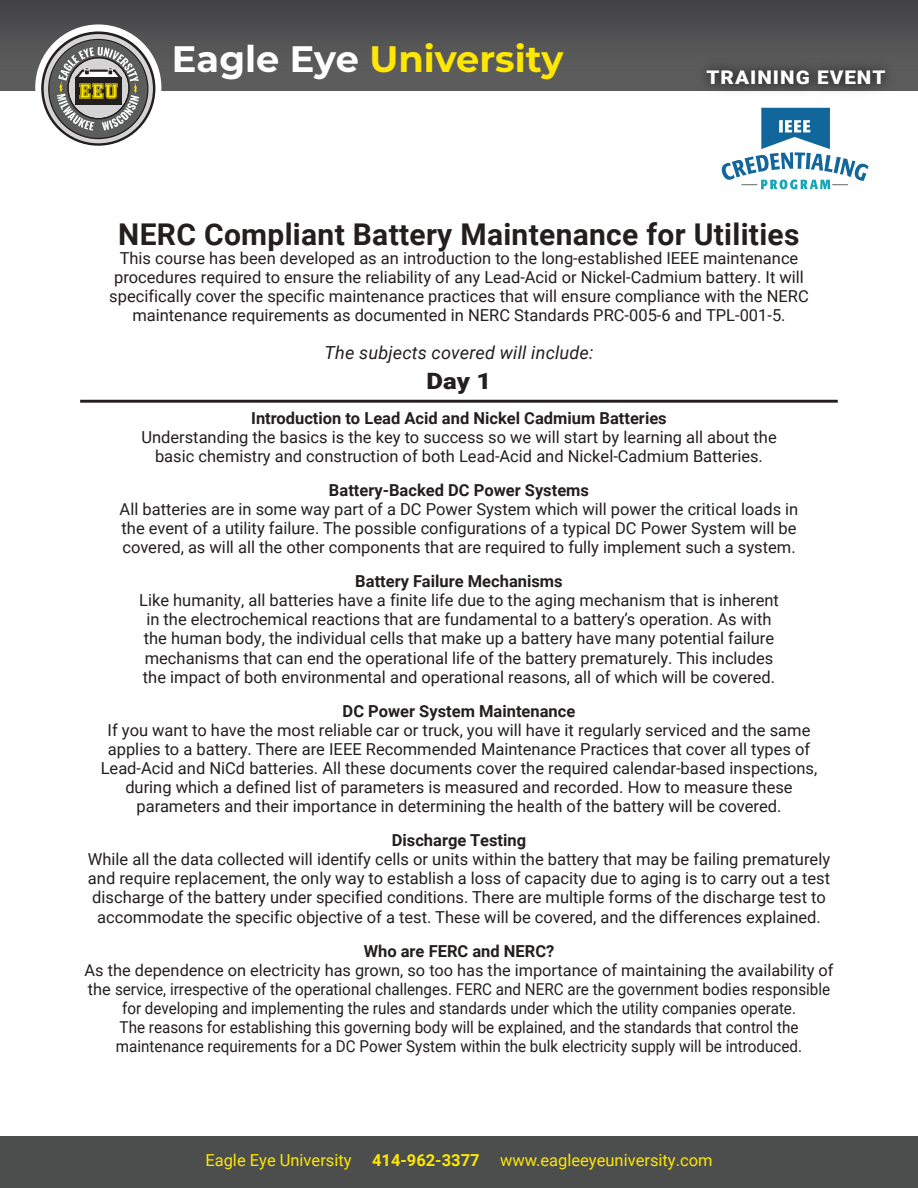
<style>
.page{position:relative;width:918px;height:1188px;background:#fff}
.page>*{position:absolute;margin:0;border:0;box-sizing:border-box;transform-origin:0 0}
.t1{font:700 36.75px "Montserrat";color:#fee704}
.t2{font:700 30px "Roboto";letter-spacing:.01em;color:#241f1f}
.t3{font:900 22.5px "Roboto";color:#241f1f;scale:1.14 1}
.t4{font:900 18.75px "Roboto";letter-spacing:.05em;color:#fff;scale:1.1 1}
.t5{font:italic 18px "Roboto";letter-spacing:.01em;color:#241f1f}
.t6{font:16.5px/19px "Roboto";color:#241f1f;text-align:center}
.t7{font:700 16.5px "Roboto";color:#241f1f}
.t8{font:16.5px "Roboto";color:#fde804}
.t9{font:16.35px/19px "Roboto";color:#241f1f;text-align:center}
.s1{color:#fff}
.s2{font-weight:700}
</style>
<div class="page">
<div style="left:0;top:1137px;width:918px;height:51px;background:#4c4d4d"></div>
<hr style="left:80px;top:400px;width:758px;height:3px;background:#241f1f">
<div style="left:0;top:0;width:918px;height:90px;background:linear-gradient(to right,#515051,#505051)"></div>
<div style="left:35px;top:24px;width:126px;height:127px;background:#fff;border-radius:50%"></div>
<svg style="left:41px;top:31px;width:114px;height:115px"></svg>
<svg style="left:44px;top:34px;width:109px;height:109px"></svg>
<svg style="left:48px;top:39px;width:100px;height:100px"></svg>
<div style="left:49px;top:40px;width:98px;height:98px;background:#5b5d5c;border-radius:50%"></div>
<svg style="left:57px;top:47px;width:82px;height:84px"></svg>
<img style="left:690px;top:51px;width:213px;height:41px">
<svg style="left:721px;top:108px;width:148px;height:81px"></svg>
<h1 class="t1" style="left:172px;top:32px;width:393px"><span class="s1">Eagle Eye</span> University</h1>
<p class="t4" style="left:707px;top:64px;width:164px">TRAINING EVENT</p>
<h2 class="t2" style="left:118px;top:213px;width:683px">NERC Compliant Battery Maintenance for Utilities</h2>
<p class="t6" style="left:109px;top:248px;width:701px">This course has been developed as an introduction to the long-established IEEE maintenance procedures required to ensure the reliability of any Lead-Acid or Nickel-Cadmium battery. It will specifically cover the specific maintenance practices that will ensure compliance with the NERC maintenance requirements as documented in NERC Standards PRC-005-6 and TPL-001-5.</p>
<p class="t5" style="left:325px;top:340px;width:270px">The subjects covered will include:</p>
<h3 class="t3" style="left:427px;top:366px;width:58px">Day 1</h3>
<p class="t7" style="left:251px;top:406px;width:417px">Introduction to Lead Acid and Nickel Cadmium Batteries</p>
<p class="t6" style="left:141px;top:427px;width:637px">Understanding the basics is the key to success so we will start by learning all about the basic chemistry and construction of both Lead-Acid and Nickel-Cadmium Batteries.</p>
<p class="t7" style="left:329px;top:478px;width:262px">Battery-Backed DC Power Systems</p>
<p class="t6" style="left:120px;top:499px;width:680px;text-align:justify">All batteries are in some way part of a DC Power System which will power the critical loads in the event of a utility failure. The possible configurations of a typical DC Power System will be covered, as will all the other components that are required to fully implement such a system.</p>
<p class="t7" style="left:355px;top:570px;width:209px">Battery Failure Mechanisms</p>
<p class="t6" style="left:139px;top:590px;width:641px;text-align:left">Like humanity, all batteries have a finite life due to the aging mechanism that is inherent in the electrochemical reactions that are fundamental to a battery’s operation. As with the human body, the individual cells that make up a battery have many potential failure mechanisms that can end the operational life of the battery prematurely. This includes the impact of both environmental and operational reasons, all of which will be covered.</p>
<p class="t7" style="left:343px;top:699px;width:234px">DC Power System Maintenance</p>
<p class="t6" style="left:101px;top:720px;width:718px">If you want to have the most reliable car or truck, you will have it regularly serviced and the same applies to a battery. There are IEEE Recommended Maintenance Practices that cover all types of Lead-Acid and NiCd batteries. All these documents cover the required calendar-based inspections, during which a defined list of parameters is measured and recorded. How to measure these parameters and their importance in determining the health of the battery will be covered.</p>
<p class="t7" style="left:392px;top:829px;width:136px">Discharge Testing</p>
<p class="t6" style="left:88px;top:849px;width:744px">While all the data collected will identify cells or units within the battery that may be failing prematurely and require replacement, the only way to establish a loss of capacity due to aging is to carry out a test discharge of the battery under specified conditions. There are multiple forms of the discharge test to accommodate the specific objective of a test. These will be covered, and the differences explained.</p>
<p class="t7" style="left:364px;top:939px;width:192px">Who are FERC and NERC?</p>
<p class="t9" style="left:85px;top:960px;width:750px">As the dependence on electricity has grown, so too has the importance of maintaining the availability of the service, irrespective of the operational challenges. FERC and NERC are the government bodies responsible for developing and implementing the rules and standards under which the utility companies operate.<br>The reasons for establishing this governing body will be explained, and the standards that control the maintenance requirements for a DC Power System within the bulk electricity supply will be introduced.</p>
<p class="t8" style="left:205px;top:1149px;width:509px">Eagle Eye University <span class="s2">414-962-3377</span> www.eagleeyeuniversity.com</p>
</div>
